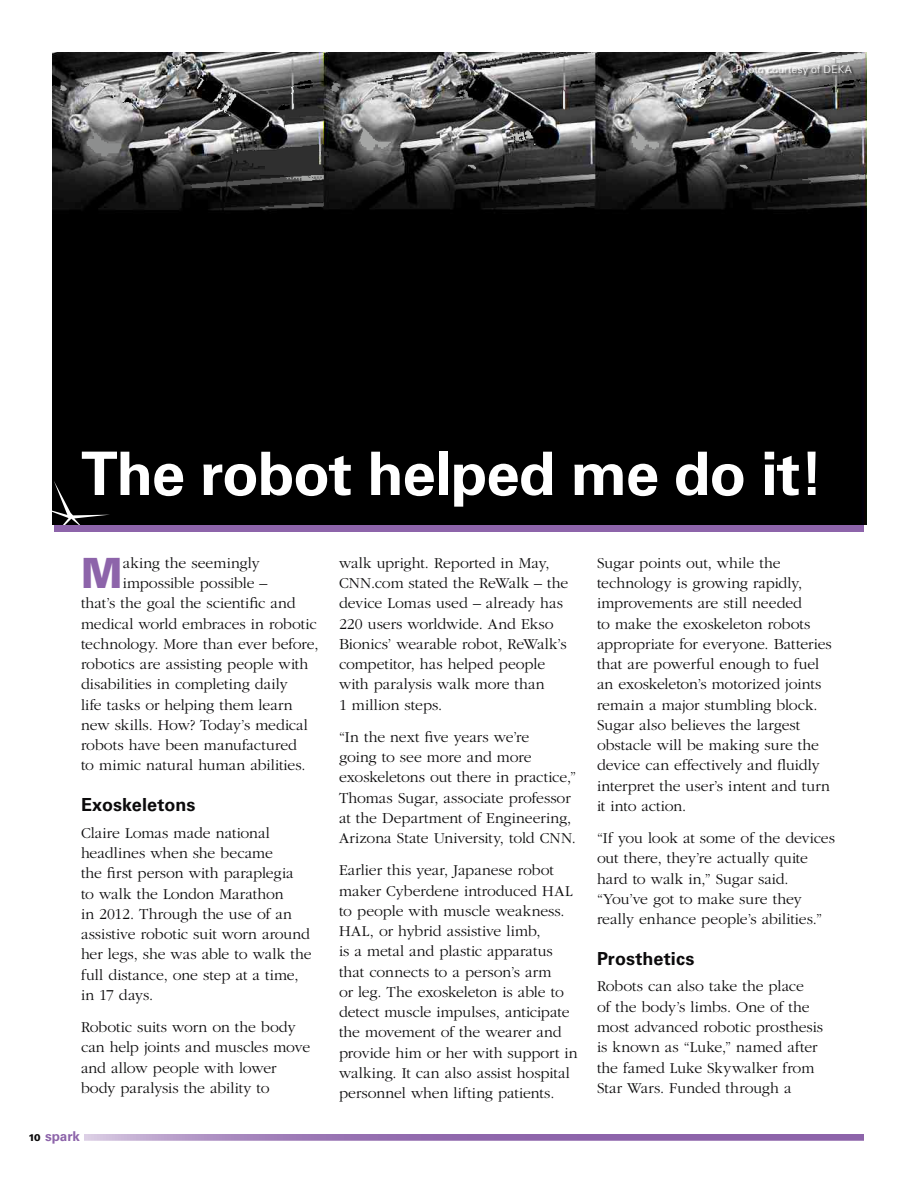
<style>
.page{position:relative;width:918px;height:1188px;background:#fff}
.page>*{position:absolute;margin:0;border:0;box-sizing:border-box;transform-origin:0 0}
.t1{font:700 60px "Univers";letter-spacing:-.02em;color:#fff}
.t2{font:900 41.7px "Univers";color:#8d64aa}
.t3{font:700 18px "Univers";letter-spacing:-.005em;color:#0b0a0b}
.t4{font:300 15.75px/20.2px "Garamond";color:#0b0a0b}
.t5{font:700 13.5px "Univers";color:#8d64aa}
.t6{font:300 10.5px "Univers";letter-spacing:.01em;color:#fff}
.s1{font-weight:900;font-size:9.75px;color:#0b0a0b}
</style>
<div class="page">
<div style="left:52px;top:52px;width:814px;height:472px;background:#000"></div>
<img style="left:52px;top:52px;width:749px;height:161px">
<img style="left:52px;top:115px;width:813px;height:75px">
<img style="left:81px;top:52px;width:536px;height:110px">
<img style="left:191px;top:52px;width:674px;height:92px">
<img style="left:52px;top:69px;width:813px;height:46px">
<img style="left:502px;top:121px;width:40px;height:35px">
<svg style="left:52px;top:481px;width:58px;height:44px;background:#151515"></svg>
<div style="left:737px;top:65px;width:117px;height:13px;background:#0b0a0b;opacity:.75"></div>
<div style="left:54px;top:525px;width:810px;height:7px;background:#8d64aa"></div>
<svg style="left:84px;top:1134px;width:780px;height:7px;background:#9d7bb7"></svg>
<p class="t6" style="left:736px;top:63px;width:110px">Photo courtesy of DEKA</p>
<h1 class="t1" style="left:81px;top:439px;width:744px">The robot helped me do it!</h1>
<h2 class="t2" style="left:81px;top:547px;width:43px">M</h2>
<p class="t4" style="left:123px;top:553px;width:139px">aking the seemingly</p>
<p class="t4" style="left:123px;top:573px;width:146px">impossible possible –</p>
<p class="t4" style="left:81px;top:593px;width:216px">that’s the goal the scientific and</p>
<p class="t4" style="left:81px;top:614px;width:237px">medical world embraces in robotic</p>
<p class="t4" style="left:81px;top:634px;width:239px">technology. More than ever before,</p>
<p class="t4" style="left:81px;top:654px;width:229px">robotics are assisting people with</p>
<p class="t4" style="left:81px;top:674px;width:208px">disabilities in completing daily</p>
<p class="t4" style="left:81px;top:695px;width:213px">life tasks or helping them learn</p>
<p class="t4" style="left:81px;top:715px;width:229px">new skills. How? Today’s medical</p>
<p class="t4" style="left:81px;top:735px;width:218px">robots have been manufactured</p>
<p class="t4" style="left:81px;top:756px;width:226px">to mimic natural human abilities.</p>
<p class="t3" style="left:81px;top:795px;width:116px">Exoskeletons</p>
<p class="t4" style="left:81px;top:823px;width:232px">Claire Lomas made national headlines when she became<br>the first person with paraplegia<br>to walk the London Marathon<br>in 2012. Through the use of an assistive robotic suit worn around her legs, she was able to walk the full distance, one step at a time, in 17 days.</p>
<p class="t4" style="left:81px;top:1017px;width:231px">Robotic suits worn on the body can help joints and muscles move and allow people with lower body paralysis the ability to</p>
<p class="t5" style="left:28px;top:1128px;width:53px"><span class="s1">10</span> spark</p>
<p class="t4" style="left:339px;top:553px;width:231px">walk upright. Reported in May,<br>CNN.com stated the ReWalk – the device Lomas used – already has<br>220 users worldwide. And Ekso<br>Bionics’ wearable robot, ReWalk’s competitor, has helped people with paralysis walk more than<br>1 million steps.</p>
<p class="t4" style="left:339px;top:727px;width:239px">“In the next five years we’re<br>going to see more and more exoskeletons out there in practice,”<br>Thomas Sugar, associate professor at the Department of Engineering,<br>Arizona State University, told CNN.</p>
<p class="t4" style="left:339px;top:861px;width:240px">Earlier this year, Japanese robot maker Cyberdene introduced HAL to people with muscle weakness.<br>HAL, or hybrid assistive limb,<br>is a metal and plastic apparatus that connects to a person’s arm<br>or leg. The exoskeleton is able to detect muscle impulses, anticipate the movement of the wearer and provide him or her with support in walking. It can also assist hospital personnel when lifting patients.</p>
<p class="t4" style="left:597px;top:553px;width:236px">Sugar points out, while the technology is growing rapidly, improvements are still needed<br>to make the exoskeleton robots appropriate for everyone. Batteries that are powerful enough to fuel an exoskeleton’s motorized joints remain a major stumbling block.<br>Sugar also believes the largest obstacle will be making sure the device can effectively and fluidly interpret the user’s intent and turn it into action.</p>
<p class="t4" style="left:597px;top:828px;width:240px">“If you look at some of the devices out there, they’re actually quite hard to walk in,” Sugar said. “You’ve got to make sure they really enhance people’s abilities.”</p>
<p class="t3" style="left:597px;top:948px;width:99px">Prosthetics</p>
<p class="t4" style="left:597px;top:977px;width:228px">Robots can also take the place<br>of the body’s limbs. One of the most advanced robotic prosthesis is known as “Luke,” named after the famed Luke Skywalker from<br>Star Wars. Funded through a</p>
</div>
